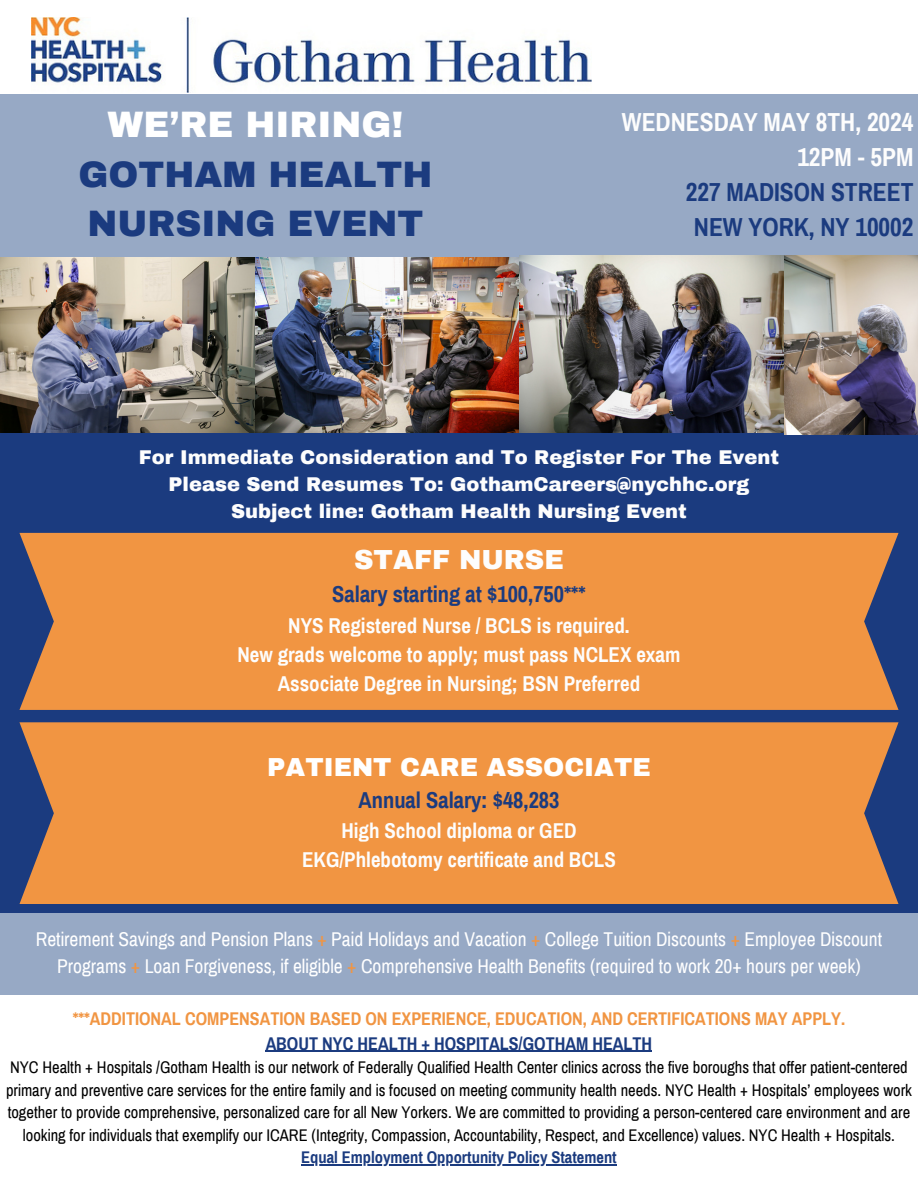
<style>
.page{position:relative;width:918px;height:1188px;background:#fff}
.page>*{position:absolute;margin:0;border:0;box-sizing:border-box;transform-origin:0 0}
.t1{font:900 36px/49.5px "Archivo";color:#1b3b7f;text-align:center}
.t2{font:900 27px "Archivo";color:#fdfdfd}
.t3{font:700 25.5px/34.8px "Archivo Narrow";color:#1b3b7f;text-align:right}
.t4{font:900 25.5px "Archivo";color:#fff}
.t5{font:700 22.5px "Archivo Narrow";color:#1b3b7f}
.t6{font:700 21px/29.2px "Archivo Narrow";color:#fdfdfd;text-align:center}
.t7{font:19.5px/27px "Archivo Narrow";color:#fff;text-align:center}
.t8{font:900 19.5px/27px "Archivo";color:#fdfdfd;text-align:center}
.t9{font:700 18px "Archivo Narrow";color:#f19542}
.t10{font:700 18px "Archivo Narrow";color:#1b3b7f}
.t11{font:16.5px/22.5px "Archivo Narrow";color:#000;text-align:center}
.t12{font:700 16.5px "Archivo Narrow";color:#1b3b7f}
.s1{color:#fff}
.s2{color:#fdfdfd}
.s3{color:#f19542}
</style>
<div class="page">
<img style="left:32px;top:18px;width:559px;height:74px">
<div style="left:0;top:94px;width:511px;height:163px;background:#97a9c5"></div>
<div style="left:459px;top:94px;width:459px;height:163px;background:#97a9c5"></div>
<div style="left:0;top:433px;width:918px;height:495px;background:#1b3b7f"></div>
<div style="left:19px;top:533px;width:880px;height:177px;background:#f19542"></div>
<div style="left:19px;top:722px;width:880px;height:182px;background:#f19542"></div>
<div style="left:0;top:913px;width:918px;height:82px;background:#97a9c5"></div>
<img style="left:0;top:257px;width:256px;height:176px">
<img style="left:256px;top:256px;width:528px;height:177px">
<img style="left:784px;top:256px;width:134px;height:179px">
<hr style="left:266px;top:1051px;width:386px;height:1px;background:#1b3b7f">
<hr style="left:301px;top:1164px;width:316px;height:1px;background:#1b3b7f">
<h1 class="t1" style="left:79px;top:100px;width:355px"><span class="s1">WE’RE HIRING!<br></span>GOTHAM HEALTH<br>NURSING EVENT</h1>
<h2 class="t3" style="left:622px;top:105px;width:293px"><span class="s2">WEDNESDAY MAY 8TH, 2024<br>12PM - 5PM<br></span>227 MADISON STREET<br>NEW YORK, NY 10002</h2>
<h3 class="t8" style="left:139px;top:444px;width:642px">For Immediate Consideration and To Register For The Event<br>Please Send Resumes To: GothamCareers@nychhc.org<br>Subject line: Gotham Health Nursing Event</h3>
<p class="t2" style="left:354px;top:545px;width:211px">STAFF NURSE</p>
<p class="t5" style="left:332px;top:583px;width:255px">Salary starting at $100,750***</p>
<p class="t6" style="left:238px;top:611px;width:444px">NYS Registered Nurse / BCLS is required.<br>New grads welcome to apply; must pass NCLEX exam<br>Associate Degree in Nursing; BSN Preferred</p>
<p class="t4" style="left:267px;top:754px;width:385px">PATIENT CARE ASSOCIATE</p>
<p class="t5" style="left:358px;top:788px;width:203px">Annual Salary: $48,283</p>
<p class="t6" style="left:302px;top:816px;width:315px">High School diploma or GED<br>EKG/Phlebotomy certificate and BCLS</p>
<p class="t7" style="left:36px;top:926px;width:848px">Retirement Savings and Pension Plans <span class="s3">+</span> Paid Holidays and Vacation <span class="s3">+</span> College Tuition Discounts <span class="s3">+</span> Employee Discount<br>Programs <span class="s3">+</span> Loan Forgiveness, if eligible <span class="s3">+</span> Comprehensive Health Benefits (required to work 20+ hours per week)</p>
<p class="t9" style="left:73px;top:1009px;width:774px">***ADDITIONAL COMPENSATION BASED ON EXPERIENCE, EDUCATION, AND CERTIFICATIONS MAY APPLY.</p>
<p class="t10" style="left:266px;top:1034px;width:388px">ABOUT NYC HEALTH + HOSPITALS/GOTHAM HEALTH</p>
<p class="t11" style="left:6px;top:1056px;width:907px">NYC Health + Hospitals /Gotham Health is our network of Federally Qualified Health Center clinics across the five boroughs that offer patient-centered primary and preventive care services for the entire family and is focused on meeting community health needs. NYC Health + Hospitals’ employees work together to provide comprehensive, personalized care for all New Yorkers. We are committed to providing a person-centered care environment and are looking for individuals that exemplify our ICARE (Integrity, Compassion, Accountability, Respect, and Excellence) values. NYC Health + Hospitals.</p>
<p class="t12" style="left:301px;top:1149px;width:317px">Equal Employment Opportunity Policy Statement</p>
</div>
